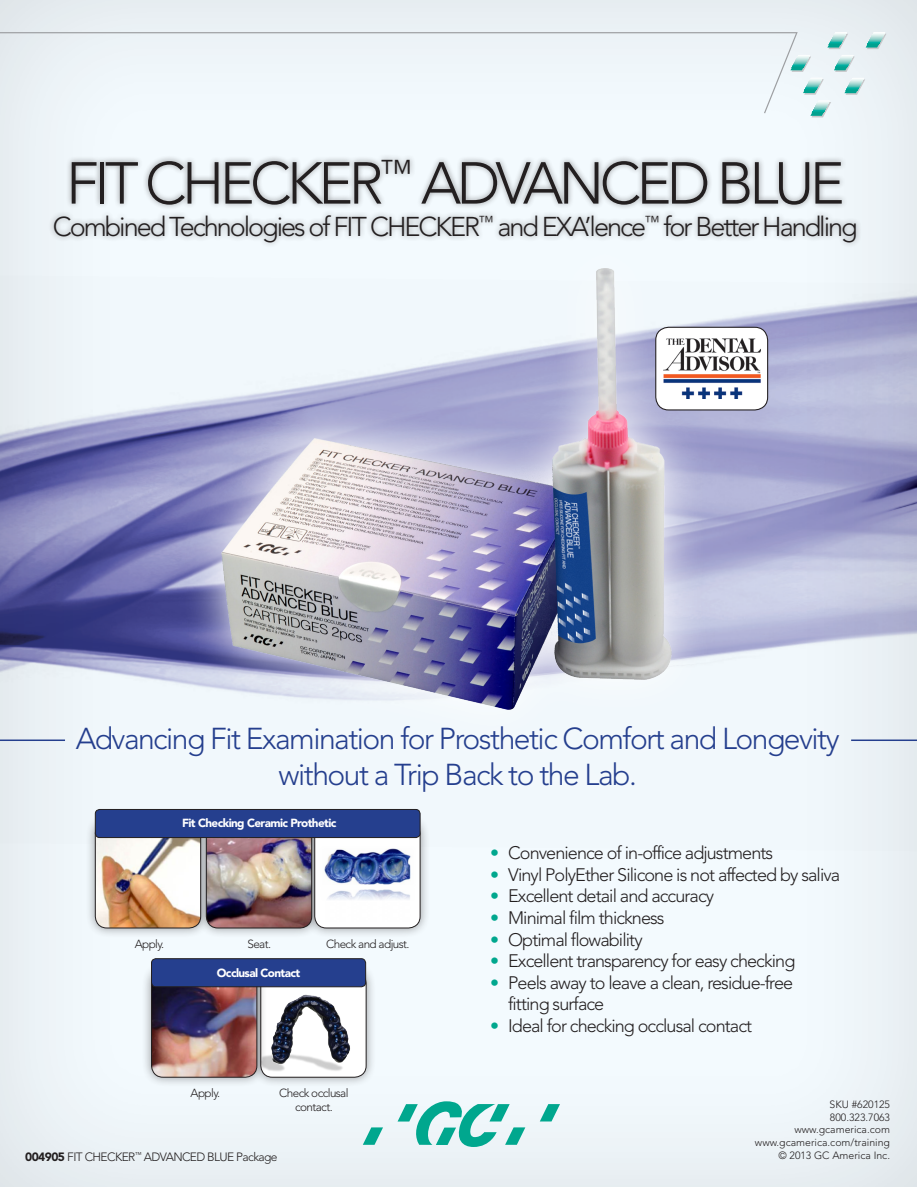
<style>
.page{position:relative;width:917px;height:1187px;background:#fff}
.page>*{position:absolute;margin:0;border:0;box-sizing:border-box;transform-origin:0 0}
.t1{font:300 58.5px "Avenir";letter-spacing:-.075em;color:#231f20}
.t2{font:300 30px "Avenir";letter-spacing:-.05em;color:#253f8e}
.t3{font:300 27px "Avenir";letter-spacing:-.075em;color:#231f20}
.t4{font:300 18px "Avenir";letter-spacing:-.05em;color:#231f20}
.t5{font:300 12px "Avenir";letter-spacing:-.05em;color:#231f20}
.t6{font:300 11.7px "Avenir";letter-spacing:-.05em;color:#231f20}
.t7{font:900 11.7px "Avenir";letter-spacing:-.05em;color:#fff}
.t8{font:300 10.5px "Avenir";color:#231f20}
.s1{color:#00a78e}
.s2{font-weight:900}
</style>
<div class="page">
<div style="left:0;top:0;width:916px;height:1186px;background:#f1f8fc"></div>
<img style="left:0;top:275px;width:916px;height:576px">
<svg style="left:827px;top:32px;width:20px;height:17px"></svg>
<svg style="left:865px;top:32px;width:21px;height:17px"></svg>
<svg style="left:834px;top:55px;width:20px;height:17px"></svg>
<svg style="left:797px;top:55px;width:14px;height:17px"></svg>
<svg style="left:844px;top:79px;width:21px;height:16px"></svg>
<svg style="left:803px;top:79px;width:27px;height:38px"></svg>
<svg style="left:0;top:32px;width:797px;height:81px"></svg>
<svg style="left:540px;top:1104px;width:20px;height:17px"></svg>
<svg style="left:397px;top:1101px;width:128px;height:45px"></svg>
<svg style="left:363px;top:1127px;width:20px;height:17px"></svg>
<img style="left:154px;top:268px;width:547px;height:449px">
<div style="left:48px;top:154px;width:813px;height:94px;background:#231f20;opacity:.45"></div>
<div style="left:655px;top:327px;width:112px;height:83px;background:#fff;border-radius:13px"></div>
<img style="left:663px;top:339px;width:97px;height:59px">
<div style="left:655px;top:327px;width:113px;height:83px;border:1px solid #231f20;border-radius:13px"></div>
<hr style="left:850px;top:739px;width:66px;height:2px;background:#253f8e">
<hr style="left:0;top:739px;width:65px;height:2px;background:#253f8e">
<div style="left:67px;top:717px;width:780px;height:84px;background:#f1f8fc"></div>
<div style="left:196px;top:812px;width:126px;height:126px;background:#231f20;opacity:.45"></div>
<img style="left:211px;top:837px;width:93px;height:90px">
<div style="left:304px;top:812px;width:126px;height:126px;background:#231f20;opacity:.45"></div>
<div style="left:314px;top:822px;width:106px;height:105px;background:linear-gradient(to right,#fbfbfb,#fcfcfc);border-radius:12px"></div>
<img style="left:319px;top:846px;width:96px;height:81px">
<div style="left:314px;top:822px;width:106px;height:106px;border:1px solid #231f20;border-radius:12px"></div>
<div style="left:85px;top:812px;width:126px;height:126px;background:#231f20;opacity:.45"></div>
<img style="left:95px;top:837px;width:106px;height:90px">
<div style="left:95px;top:822px;width:106px;height:106px;border:1px solid #231f20;border-radius:12px"></div>
<div style="left:95px;top:809px;width:325px;height:28px;background:#253f8e;border-radius:4px"></div>
<div style="left:95px;top:808px;width:325px;height:29px;border:1px solid #231f20;border-radius:4px"></div>
<div style="left:250px;top:961px;width:126px;height:126px;background:#231f20;opacity:.45"></div>
<div style="left:261px;top:971px;width:105px;height:106px;background:#fff;border-radius:12px"></div>
<img style="left:267px;top:987px;width:91px;height:84px">
<div style="left:260px;top:971px;width:106px;height:106px;border:1px solid #231f20;border-radius:12px"></div>
<div style="left:141px;top:961px;width:126px;height:126px;background:#231f20;opacity:.45"></div>
<img style="left:151px;top:987px;width:106px;height:90px">
<div style="left:151px;top:971px;width:106px;height:106px;border:1px solid #231f20;border-radius:12px"></div>
<div style="left:151px;top:958px;width:214px;height:28px;background:#253f8e;border-radius:4px"></div>
<div style="left:151px;top:958px;width:215px;height:29px;border:1px solid #231f20;border-radius:4px"></div>
<p class="t1" style="left:66px;top:149px;width:779px">FIT CHECKER<sup>™</sup> ADVANCED BLUE</p>
<p class="t3" style="left:53px;top:211px;width:806px">Combined Technologies of FIT CHECKER<sup>™</sup> and EXA’lence<sup>™</sup> for Better Handling</p>
<p class="t2" style="left:76px;top:721px;width:765px">Advancing Fit Examination for Prosthetic Comfort and Longevity</p>
<p class="t2" style="left:278px;top:757px;width:360px">without a Trip Back to the Lab.</p>
<p class="t7" style="left:182px;top:816px;width:156px">Fit Checking Ceramic Prothetic</p>
<p class="t6" style="left:135px;top:936px;width:31px">Apply.</p>
<p class="t6" style="left:247px;top:936px;width:25px">Seat.</p>
<p class="t6" style="left:326px;top:936px;width:85px">Check and adjust.</p>
<p class="t7" style="left:217px;top:965px;width:85px">Occlusal Contact</p>
<p class="t4" style="left:490px;top:842px;width:284px"><span class="s1">•</span> Convenience of in-office adjustments</p>
<p class="t4" style="left:490px;top:863px;width:351px"><span class="s1">•</span> Vinyl PolyEther Silicone is not affected by saliva</p>
<p class="t4" style="left:490px;top:885px;width:225px"><span class="s1">•</span> Excellent detail and accuracy</p>
<p class="t4" style="left:490px;top:906px;width:176px"><span class="s1">•</span> Minimal film thickness</p>
<p class="t4" style="left:490px;top:928px;width:154px"><span class="s1">•</span> Optimal flowability</p>
<p class="t4" style="left:490px;top:950px;width:306px"><span class="s1">•</span> Excellent transparency for easy checking</p>
<p class="t4" style="left:490px;top:971px;width:304px"><span class="s1">•</span> Peels away to leave a clean, residue-free</p>
<p class="t4" style="left:508px;top:993px;width:98px">fitting surface</p>
<p class="t4" style="left:490px;top:1014px;width:263px"><span class="s1">•</span> Ideal for checking occlusal contact</p>
<p class="t6" style="left:190px;top:1085px;width:31px">Apply.</p>
<p class="t6" style="left:279px;top:1085px;width:71px">Check occlusal</p>
<p class="t6" style="left:295px;top:1099px;width:39px">contact.</p>
<p class="t8" style="left:829px;top:1098px;width:62px">SKU #620125</p>
<p class="t8" style="left:829px;top:1110px;width:62px">800.323.7063</p>
<p class="t8" style="left:794px;top:1123px;width:97px">www.gcamerica.com</p>
<p class="t8" style="left:754px;top:1135px;width:136px">www.gcamerica.com/training</p>
<p class="t8" style="left:778px;top:1148px;width:113px">© 2013 GC America Inc.</p>
<p class="t5" style="left:25px;top:1149px;width:254px"><span class="s2">004905</span> FIT CHECKER<sup>™</sup> ADVANCED BLUE Package</p>
</div>
